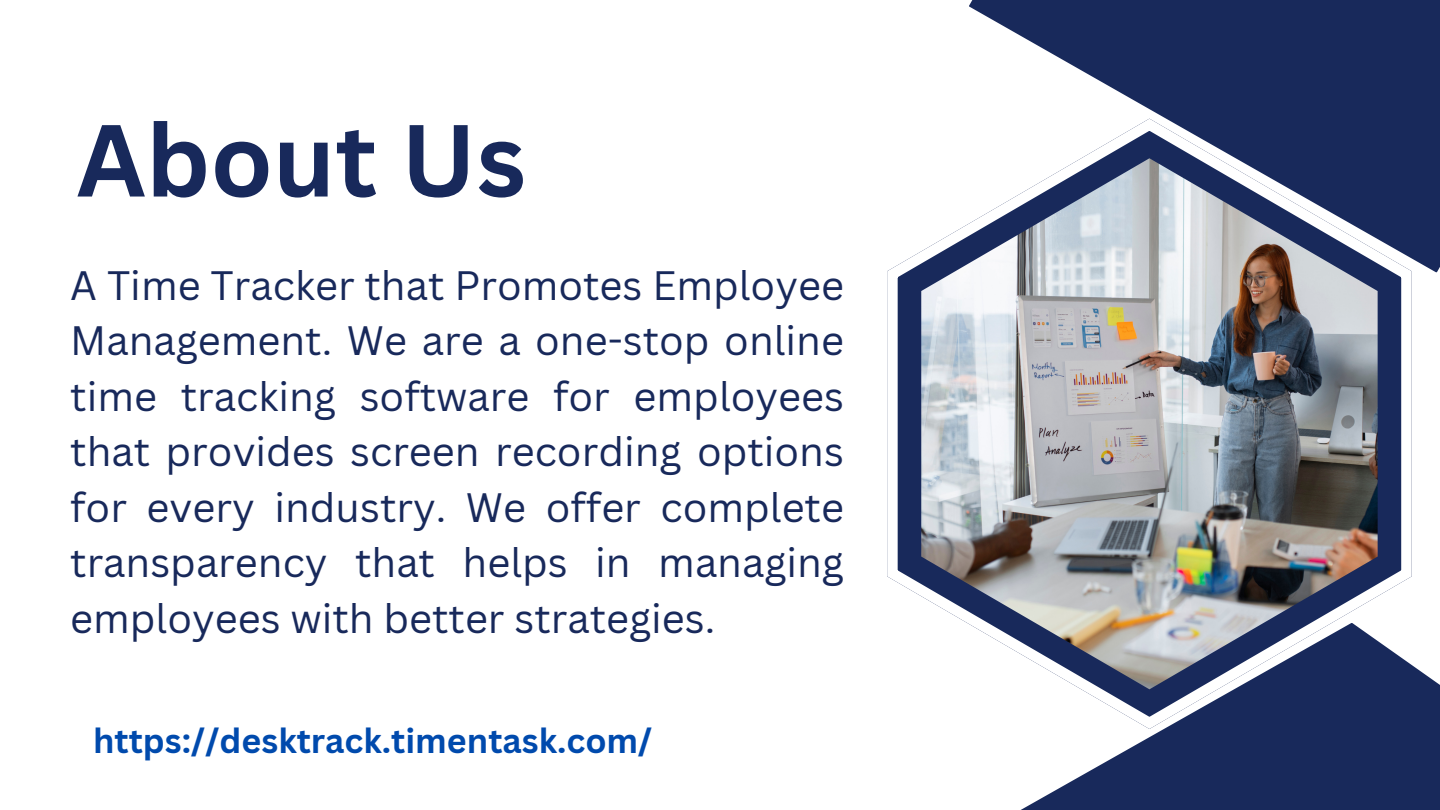
<style>
.page{position:relative;width:1440px;height:810px;background:#fff}
.page>*{position:absolute;margin:0;border:0;box-sizing:border-box;transform-origin:0 0}
.t1{font:700 100px "Canva Sans";color:#18295b}
.t2{font:40px/55.5px "Canva Sans";color:#18295b;text-align:justify}
.t3{font:700 34px "Canva Sans";color:#004aad}
</style>
<div class="page">
<svg style="left:887px;top:251px;width:524px;height:345px"></svg>
<img style="left:921px;top:223px;width:457px;height:400px">
<svg style="left:969px;top:0;width:471px;height:273px;fill:#18295b"></svg>
<svg style="left:967px;top:623px;width:473px;height:187px;fill:#18295b"></svg>
<p class="t1" style="left:76px;top:90px;width:451px">About Us</p>
<h2 class="t2" style="left:70px;top:256px;width:775px">A Time Tracker that Promotes Employee Management. We are a one-stop online time tracking software for employees that provides screen recording options for every industry. We offer complete transparency that helps in managing employees with better strategies.</h2>
<p class="t3" style="left:93px;top:717px;width:561px">https://desktrack.timentask.com/</p>
</div>
